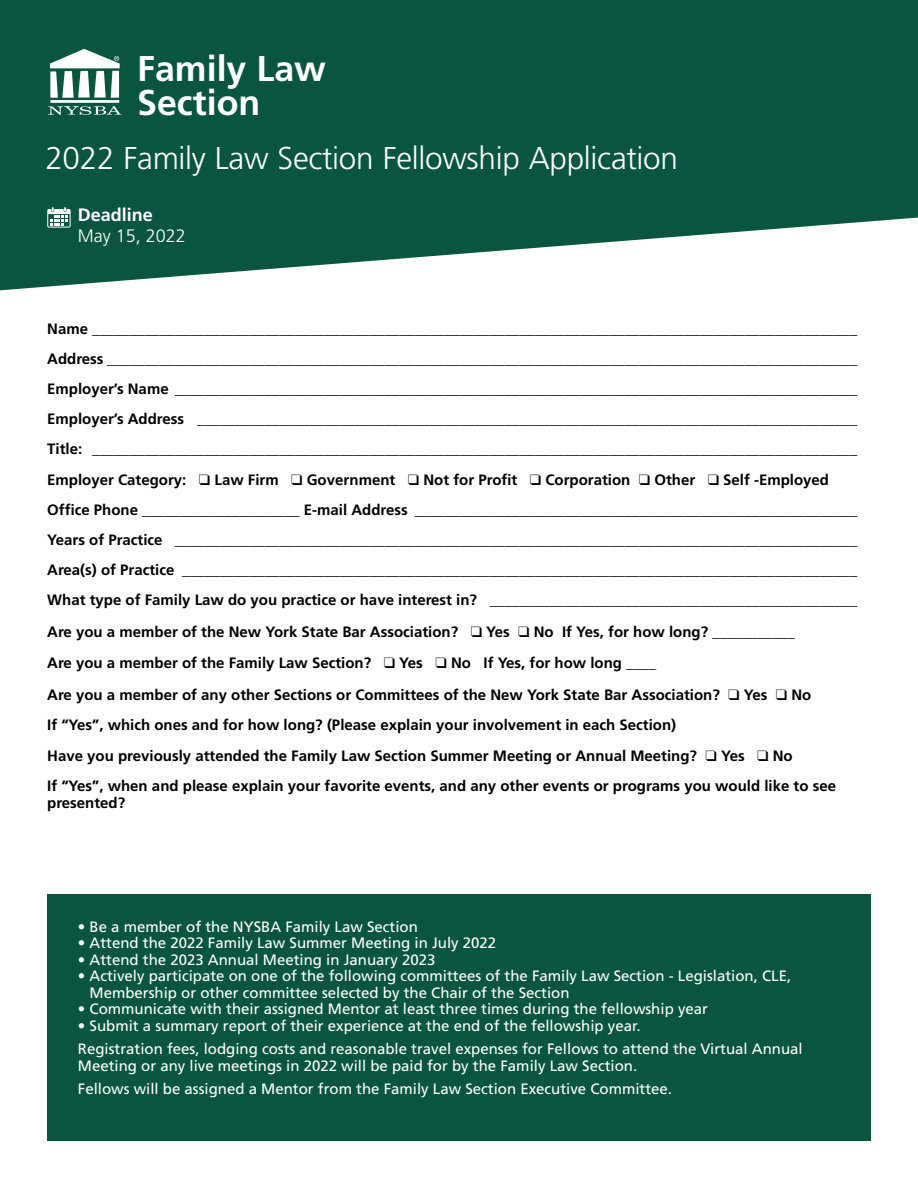
<style>
.page{position:relative;width:918px;height:1188px;background:#fff}
.page>*{position:absolute;margin:0;border:0;box-sizing:border-box;transform-origin:0 0}
.t1{font:700 35.7px/34.3px "Frutiger";color:#fff}
.t2{font:300 31.5px "Frutiger";letter-spacing:-.01em;color:#fff}
.t3{font:300 18px/21.6px "Frutiger";color:#fff}
.t4{font:700 15px/16.5px "Frutiger";color:#000}
.t5{font:15px/16.5px "Frutiger";color:#fff}
.s1{font-weight:700}
</style>
<div class="page">
<div style="left:47px;top:894px;width:824px;height:247px;background:#0a5540"></div>
<svg style="left:0;top:0;width:918px;height:290px;fill:#0a5540"></svg>
<svg style="left:47px;top:207px;width:24px;height:21px"></svg>
<svg style="left:48px;top:106px;width:73px;height:9px"></svg>
<hr style="left:50px;top:100px;width:69px;height:3px;background:#fff">
<svg style="left:50px;top:49px;width:70px;height:49px"></svg>
<p class="t1" style="left:137px;top:51px;width:190px">Family Law<br>Section</p>
<p class="t2" style="left:45px;top:141px;width:634px">2022 Family Law Section Fellowship Application</p>
<p class="t3" style="left:78px;top:204px;width:110px"><span class="s1">Deadline<br></span>May 15, 2022</p>
<p class="t4" style="left:47px;top:320px;width:811px">Name ______________________________________________________________________________________________________</p>
<p class="t4" style="left:47px;top:350px;width:811px">Address ____________________________________________________________________________________________________</p>
<p class="t4" style="left:47px;top:380px;width:811px">Employer’s Name ___________________________________________________________________________________________</p>
<p class="t4" style="left:47px;top:410px;width:811px">Employer’s Address ________________________________________________________________________________________</p>
<p class="t4" style="left:47px;top:440px;width:811px">Title: ______________________________________________________________________________________________________</p>
<p class="t4" style="left:47px;top:472px;width:783px">Employer Category: ❑ Law Firm ❑ Government ❑ Not for Profit ❑ Corporation ❑ Other ❑ Self -Employed</p>
<p class="t4" style="left:47px;top:502px;width:811px">Office Phone _____________________ E-mail Address ___________________________________________________________</p>
<p class="t4" style="left:47px;top:532px;width:811px">Years of Practice ___________________________________________________________________________________________</p>
<p class="t4" style="left:47px;top:562px;width:811px">Area(s) of Practice __________________________________________________________________________________________</p>
<p class="t4" style="left:47px;top:592px;width:811px">What type of Family Law do you practice or have interest in? _________________________________________________</p>
<p class="t4" style="left:47px;top:623px;width:749px">Are you a member of the New York State Bar Association? ❑ Yes ❑ No If Yes, for how long? ___________</p>
<p class="t4" style="left:47px;top:655px;width:611px">Are you a member of the Family Law Section? ❑ Yes ❑ No If Yes, for how long ____</p>
<p class="t4" style="left:47px;top:686px;width:766px">Are you a member of any other Sections or Committees of the New York State Bar Association? ❑ Yes ❑ No</p>
<p class="t4" style="left:47px;top:716px;width:631px">If “Yes”, which ones and for how long? (Please explain your involvement in each Section)</p>
<p class="t4" style="left:47px;top:748px;width:747px">Have you previously attended the Family Law Section Summer Meeting or Annual Meeting? ❑ Yes ❑ No</p>
<p class="t4" style="left:47px;top:778px;width:790px">If “Yes”, when and please explain your favorite events, and any other events or programs you would like to see presented?</p>
<p class="t5" style="left:78px;top:918px;width:342px">• Be a member of the NYSBA Family Law Section</p>
<p class="t5" style="left:78px;top:935px;width:420px">• Attend the 2022 Family Law Summer Meeting in July 2022</p>
<p class="t5" style="left:78px;top:951px;width:359px">• Attend the 2023 Annual Meeting in January 2023</p>
<p class="t5" style="left:90px;top:968px;width:703px;text-indent:-12px">• Actively participate on one of the following committees of the Family Law Section - Legislation, CLE,<br>Membership or other committee selected by the Chair of the Section</p>
<p class="t5" style="left:78px;top:1001px;width:632px">• Communicate with their assigned Mentor at least three times during the fellowship year</p>
<p class="t5" style="left:78px;top:1017px;width:564px">• Submit a summary report of their experience at the end of the fellowship year.</p>
<p class="t5" style="left:78px;top:1041px;width:726px">Registration fees, lodging costs and reasonable travel expenses for Fellows to attend the Virtual Annual<br>Meeting or any live meetings in 2022 will be paid for by the Family Law Section.</p>
<p class="t5" style="left:78px;top:1080px;width:596px">Fellows will be assigned a Mentor from the Family Law Section Executive Committee.</p>
</div>
